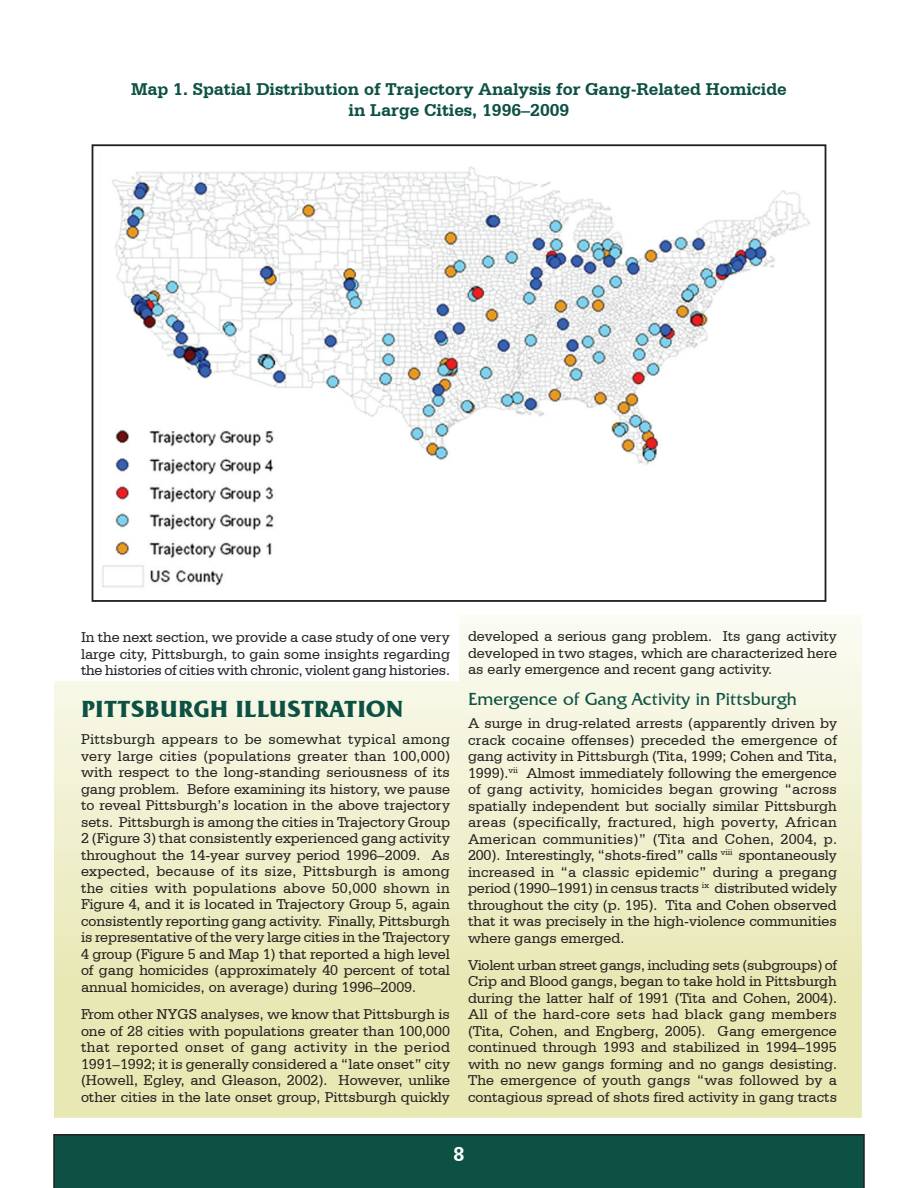
<style>
.page{position:relative;width:918px;height:1188px;background:#fff}
.page>*{position:absolute;margin:0;border:0;box-sizing:border-box;transform-origin:0 0}
.body_text{font:700 24px "Friz Quadrata IT Cby BT";color:#0d5144}
.t1{font:700 21px "Serifa BT";color:#fff}
.side_bar_header{font:700 18px "Serifa BT";color:#0d5144}
.Subhead_2{font:18px "Friz Quadrata IT Cby BT";color:#0d5144}
.body_text-2{font:15px/16.5px "Serifa BT";color:#231f20;text-align:justify}
</style>
<div class="page">
<div style="left:53px;top:1134px;width:812px;height:54px;background:#0d5144"></div>
<svg style="left:54px;top:615px;width:808px;height:503px;background:#efefcd"></svg>
<div style="left:92px;top:144px;width:734px;height:458px;border:2px solid #231f20"></div>
<img style="left:102px;top:166px;width:708px;height:422px">
<p class="side_bar_header" style="left:131px;top:78px;width:657px">Map 1. Spatial Distribution of Trajectory Analysis for Gang-Related Homicide</p>
<p class="side_bar_header" style="left:349px;top:99px;width:222px">in Large Cities, 1996–2009</p>
<p class="body_text-2" style="left:81px;top:629px;width:371px">In the next section, we provide a case study of one very large city, Pittsburgh, to gain some insights regarding the histories of cities with chronic, violent gang histories.</p>
<p class="body_text" style="left:81px;top:694px;width:324px">PITTSBURGH ILLUSTRATION</p>
<p class="body_text-2" style="left:81px;top:731px;width:371px">Pittsburgh appears to be somewhat typical among very large cities (populations greater than 100,000) with respect to the long-standing seriousness of its gang problem. Before examining its history, we pause to reveal Pittsburgh’s location in the above trajectory sets. Pittsburgh is among the cities in Trajectory Group 2 (Figure 3) that consistently experienced gang activity throughout the 14-year survey period 1996–2009. As expected, because of its size, Pittsburgh is among the cities with populations above 50,000 shown in Figure 4, and it is located in Trajectory Group 5, again consistently reporting gang activity. Finally, Pittsburgh is representative of the very large cities in the Trajectory 4 group (Figure 5 and Map 1) that reported a high level of gang homicides (approximately 40 percent of total annual homicides, on average) during 1996–2009.</p>
<p class="body_text-2" style="left:81px;top:1006px;width:371px">From other NYGS analyses, we know that Pittsburgh is one of 28 cities with populations greater than 100,000 that reported onset of gang activity in the period 1991–1992; it is generally considered a “late onset” city (Howell, Egley, and Gleason, 2002). However, unlike other cities in the late onset group, Pittsburgh quickly</p>
<p class="body_text-2" style="left:468px;top:628px;width:371px">developed a serious gang problem. Its gang activity developed in two stages, which are characterized here as early emergence and recent gang activity.</p>
<p class="Subhead_2" style="left:468px;top:688px;width:330px">Emergence of Gang Activity in Pittsburgh</p>
<p class="body_text-2" style="left:468px;top:715px;width:371px">A surge in drug-related arrests (apparently driven by crack cocaine offenses) preceded the emergence of gang activity in Pittsburgh (Tita, 1999; Cohen and Tita, 1999).<sup>vii</sup> Almost immediately following the emergence of gang activity, homicides began growing “across spatially independent but socially similar Pittsburgh areas (specifically, fractured, high poverty, African American communities)” (Tita and Cohen, 2004, p.<br>200). Interestingly, “shots-fired” calls <sup>viii</sup> spontaneously increased in “a classic epidemic” during a pregang period (1990–1991) in census tracts <sup>ix</sup> distributed widely throughout the city (p. 195). Tita and Cohen observed that it was precisely in the high-violence communities where gangs emerged.</p>
<p class="body_text-2" style="left:468px;top:956px;width:371px">Violent urban street gangs, including sets (subgroups) of Crip and Blood gangs, began to take hold in Pittsburgh during the latter half of 1991 (Tita and Cohen, 2004).<br>All of the hard-core sets had black gang members (Tita, Cohen, and Engberg, 2005). Gang emergence continued through 1993 and stabilized in 1994–1995 with no new gangs forming and no gangs desisting.<br>The emergence of youth gangs “was followed by a contagious spread of shots fired activity in gang tracts</p>
<h2 class="t1" style="left:453px;top:1141px;width:13px">8</h2>
</div>
